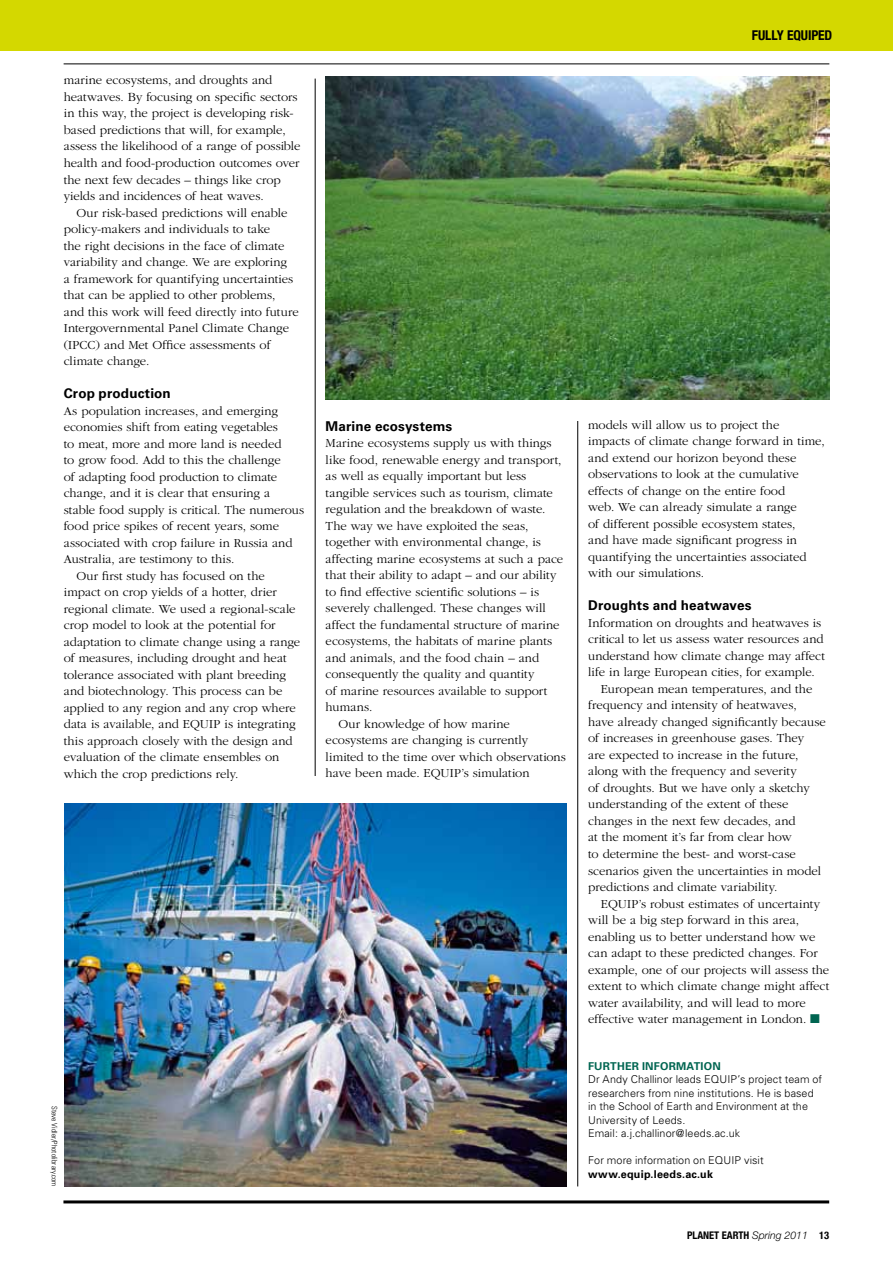
<style>
.page{position:relative;width:893px;height:1263px;background:#fff}
.page>*{position:absolute;margin:0;border:0;box-sizing:border-box;transform-origin:0 0}
.sub_head{font:700 13.5px "Univers";letter-spacing:.01em;color:#000}
.Top_strapline{font:700 condensed 13.5px "Helvetica Neue";letter-spacing:-.01em;color:#000}
.body_copy{font:300 12.75px/16.5px "Garamond";color:#000}
.address{font:300 10.8px/13.5px "Univers";letter-spacing:.005em;color:#000}
.address-2{font:700 10.8px "Univers";letter-spacing:.025em;color:#000}
.address-3{font:700 10.8px "Univers";letter-spacing:.02em;color:#006551}
.t1{font:700 condensed 10.5px "Helvetica Neue";color:#000}
.credit{font:300 condensed 7.5px "Univers";color:#000}
.s1{color:#006551}
.s2{font-weight:300;font-style:italic;font-stretch:normal}
</style>
<div class="page">
<hr style="left:63px;top:1200px;width:766px;height:3px;background:#000">
<hr style="left:64px;top:64px;width:765px;height:1px;background:#000">
<img style="left:326px;top:77px;width:503px;height:323px">
<img style="left:64px;top:804px;width:503px;height:382px">
<hr style="left:315px;top:79px;width:1px;height:697px;background:#000">
<hr style="left:577px;top:421px;width:1px;height:765px;background:#000">
<div style="left:0;top:0;width:893px;height:50px;background:#d4d800"></div>
<p class="body_copy" style="left:64px;top:72px;width:238px">marine ecosystems, and droughts and heatwaves. By focusing on specific sectors in this way, the project is developing risk&shy;based predictions that will, for example, assess the likelihood of a range of possible health and food-production outcomes over the next few decades – things like crop yields and incidences of heat waves.</p>
<p class="body_copy" style="left:64px;top:204px;width:236px;text-indent:13px">Our risk-based predictions will enable policy-makers and individuals to take<br>the right decisions in the face of climate variability and change. We are exploring<br>a framework for quantifying uncertainties that can be applied to other problems, and this work will feed directly into future Intergovernmental Panel Climate Change (IPCC) and Met Office assessments of climate change.</p>
<p class="sub_head" style="left:64px;top:385px;width:109px">Crop production</p>
<p class="body_copy" style="left:64px;top:402px;width:242px">As population increases, and emerging economies shift from eating vegetables<br>to meat, more and more land is needed<br>to grow food. Add to this the challenge<br>of adapting food production to climate change, and it is clear that ensuring a stable food supply is critical. The numerous food price spikes of recent years, some associated with crop failure in Russia and Australia, are testimony to this.</p>
<p class="body_copy" style="left:64px;top:567px;width:238px;text-indent:13px">Our first study has focused on the impact on crop yields of a hotter, drier regional climate. We used a regional-scale crop model to look at the potential for adaptation to climate change using a range of measures, including drought and heat tolerance associated with plant breeding and biotechnology. This process can be applied to any region and any crop where data is available, and EQUIP is integrating this approach closely with the design and evaluation of the climate ensembles on which the crop predictions rely.</p>
<p class="sub_head" style="left:326px;top:418px;width:128px">Marine ecosystems</p>
<p class="body_copy" style="left:326px;top:435px;width:239px">Marine ecosystems supply us with things like food, renewable energy and transport, as well as equally important but less tangible services such as tourism, climate regulation and the breakdown of waste.<br>The way we have exploited the seas, together with environmental change, is affecting marine ecosystems at such a pace that their ability to adapt – and our ability to find effective scientific solutions – is severely challenged. These changes will affect the fundamental structure of marine ecosystems, the habitats of marine plants and animals, and the food chain – and consequently the quality and quantity<br>of marine resources available to support humans.</p>
<p class="body_copy" style="left:326px;top:716px;width:242px;text-indent:13px">Our knowledge of how marine ecosystems are changing is currently limited to the time over which observations have been made. EQUIP’s simulation</p>
<p class="credit" style="left:59px;top:1106px;width:82px;rotate:90deg">Steve Vidler/Photolibrary.com</p>
<p class="Top_strapline" style="left:752px;top:27px;width:82px">FULLY EQUIPED</p>
<p class="body_copy" style="left:588px;top:417px;width:238px">models will allow us to project the impacts of climate change forward in time, and extend our horizon beyond these observations to look at the cumulative effects of change on the entire food<br>web. We can already simulate a range<br>of different possible ecosystem states,<br>and have made significant progress in quantifying the uncertainties associated with our simulations.</p>
<p class="sub_head" style="left:588px;top:598px;width:165px">Droughts and heatwaves</p>
<p class="body_copy" style="left:588px;top:615px;width:238px">Information on droughts and heatwaves is critical to let us assess water resources and understand how climate change may affect life in large European cities, for example.</p>
<p class="body_copy" style="left:588px;top:681px;width:239px;text-indent:13px">European mean temperatures, and the frequency and intensity of heatwaves,<br>have already changed significantly because of increases in greenhouse gases. They<br>are expected to increase in the future, along with the frequency and severity<br>of droughts. But we have only a sketchy understanding of the extent of these changes in the next few decades, and<br>at the moment it’s far from clear how<br>to determine the best- and worst-case scenarios given the uncertainties in model predictions and climate variability.</p>
<p class="body_copy" style="left:588px;top:895px;width:243px;text-indent:13px">EQUIP’s robust estimates of uncertainty will be a big step forward in this area, enabling us to better understand how we can adapt to these predicted changes. For example, one of our projects will assess the extent to which climate change might affect water availability, and will lead to more effective water management in London. <span class="s1">■</span></p>
<p class="address-3" style="left:588px;top:1059px;width:134px">FURTHER INFORMATION</p>
<p class="address" style="left:588px;top:1072px;width:236px">Dr Andy Challinor leads EQUIP’s project team of researchers from nine institutions. He is based in the School of Earth and Environment at the University of Leeds.</p>
<p class="address" style="left:588px;top:1126px;width:154px">Email: a.j.challinor@leeds.ac.uk</p>
<p class="address" style="left:588px;top:1153px;width:177px">For more information on EQUIP visit</p>
<p class="address-2" style="left:588px;top:1167px;width:126px">www.equip.leeds.ac.uk</p>
<p class="t1" style="left:687px;top:1229px;width:144px">PLANET EARTH <span class="s2">Spring 2011</span> 13</p>
</div>
